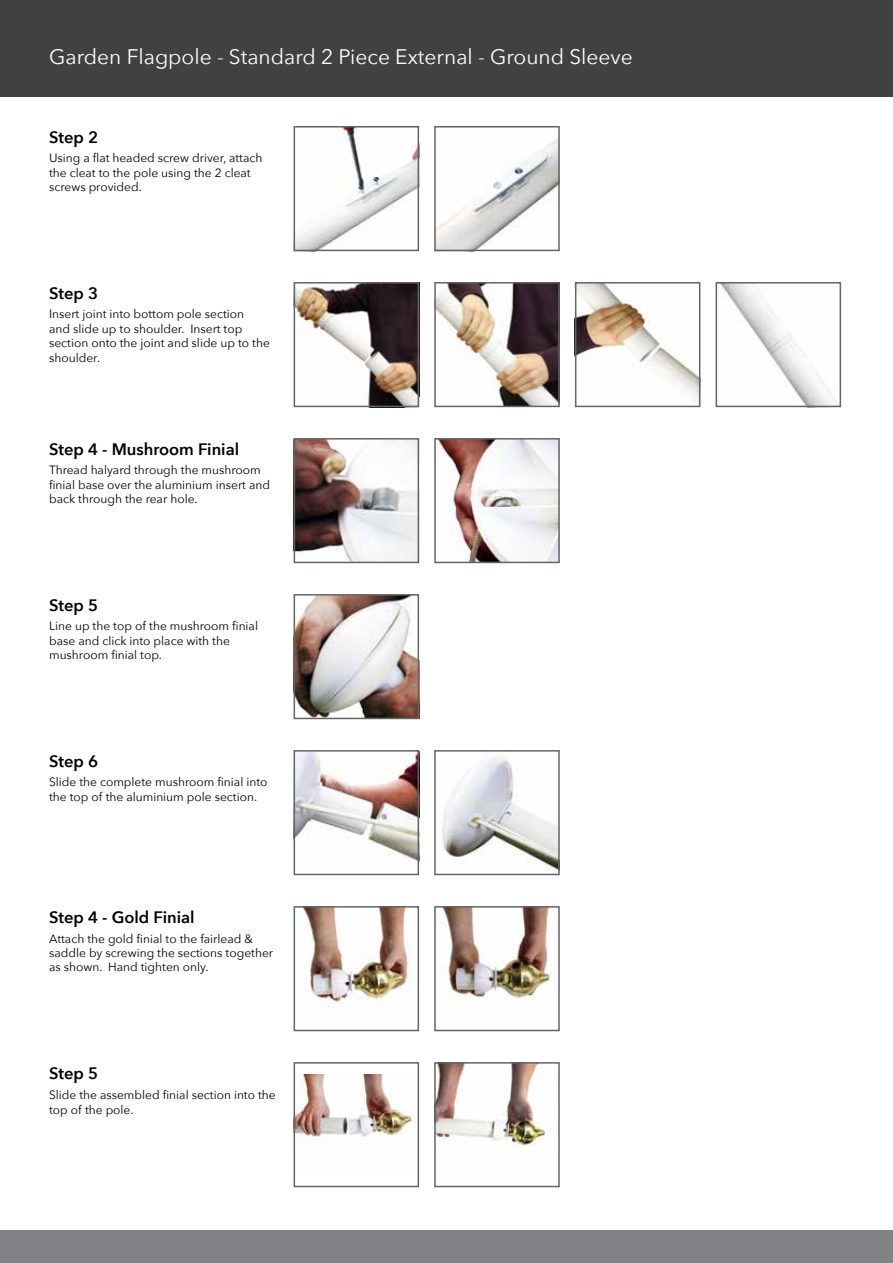
<style>
.page{position:relative;width:893px;height:1263px;background:#fff}
.page>*{position:absolute;margin:0;border:0;box-sizing:border-box;transform-origin:0 0}
.t1{font:21px "Avenir Next";color:#fff}
.t2{font:600 16.5px "Avenir Next";color:#000}
.t3{font:12px/14.4px "Avenir Next";color:#000}
</style>
<div class="page">
<div style="left:0;top:0;width:893px;height:96px;background:#414042"></div>
<div style="left:0;top:1230px;width:893px;height:33px;background:#808285"></div>
<img style="left:297px;top:129px;width:119px;height:119px">
<div style="left:294px;top:126px;width:125px;height:125px;border:2px solid #636466"></div>
<img style="left:297px;top:441px;width:119px;height:119px">
<div style="left:294px;top:438px;width:125px;height:125px;border:2px solid #636466"></div>
<img style="left:297px;top:285px;width:119px;height:119px">
<div style="left:294px;top:282px;width:125px;height:125px;border:2px solid #636466"></div>
<img style="left:578px;top:285px;width:119px;height:119px">
<div style="left:575px;top:282px;width:125px;height:125px;border:2px solid #636466"></div>
<img style="left:297px;top:597px;width:119px;height:119px">
<div style="left:294px;top:594px;width:125px;height:125px;border:2px solid #636466"></div>
<img style="left:297px;top:753px;width:119px;height:110px">
<div style="left:294px;top:750px;width:125px;height:125px;border:2px solid #636466"></div>
<img style="left:302px;top:909px;width:109px;height:99px">
<div style="left:294px;top:906px;width:125px;height:125px;border:2px solid #636466"></div>
<img style="left:297px;top:1074px;width:115px;height:68px">
<div style="left:294px;top:1062px;width:125px;height:125px;border:2px solid #636466"></div>
<img style="left:437px;top:139px;width:120px;height:109px">
<div style="left:434px;top:126px;width:126px;height:125px;border:2px solid #636466"></div>
<img style="left:438px;top:441px;width:119px;height:119px">
<div style="left:434px;top:438px;width:126px;height:125px;border:2px solid #636466"></div>
<img style="left:437px;top:285px;width:120px;height:119px">
<div style="left:434px;top:282px;width:126px;height:125px;border:2px solid #636466"></div>
<img style="left:721px;top:285px;width:116px;height:119px">
<div style="left:716px;top:282px;width:125px;height:125px;border:2px solid #636466"></div>
<img style="left:442px;top:753px;width:115px;height:117px">
<div style="left:434px;top:750px;width:126px;height:125px;border:2px solid #636466"></div>
<img style="left:442px;top:909px;width:110px;height:92px">
<div style="left:434px;top:906px;width:126px;height:125px;border:2px solid #636466"></div>
<img style="left:437px;top:1065px;width:110px;height:82px">
<div style="left:434px;top:1062px;width:126px;height:125px;border:2px solid #636466"></div>
<h1 class="t1" style="left:49px;top:38px;width:585px">Garden Flagpole - Standard 2 Piece External - Ground Sleeve</h1>
<h2 class="t2" style="left:49px;top:123px;width:51px">Step 2</h2>
<p class="t3" style="left:49px;top:150px;width:215px">Using a flat headed screw driver, attach the cleat to the pole using the 2 cleat screws provided.</p>
<h2 class="t2" style="left:49px;top:279px;width:51px">Step 3</h2>
<p class="t3" style="left:49px;top:306px;width:222px">Insert joint into bottom pole section<br>and slide up to shoulder. Insert top section onto the joint and slide up to the shoulder.</p>
<h2 class="t2" style="left:49px;top:435px;width:192px">Step 4 - Mushroom Finial</h2>
<p class="t3" style="left:49px;top:462px;width:222px">Thread halyard through the mushroom finial base over the aluminium insert and back through the rear hole.</p>
<h2 class="t2" style="left:49px;top:591px;width:51px">Step 5</h2>
<p class="t3" style="left:49px;top:618px;width:210px">Line up the top of the mushroom finial base and click into place with the mushroom finial top.</p>
<h2 class="t2" style="left:49px;top:747px;width:51px">Step 6</h2>
<p class="t3" style="left:49px;top:774px;width:220px">Slide the complete mushroom finial into the top of the aluminium pole section.</p>
<h2 class="t2" style="left:49px;top:903px;width:147px">Step 4 - Gold Finial</h2>
<p class="t3" style="left:49px;top:930px;width:226px">Attach the gold finial to the fairlead &amp; saddle by screwing the sections together as shown. Hand tighten only.</p>
<h2 class="t2" style="left:49px;top:1059px;width:51px">Step 5</h2>
<p class="t3" style="left:49px;top:1087px;width:228px">Slide the assembled finial section into the top of the pole.</p>
</div>
